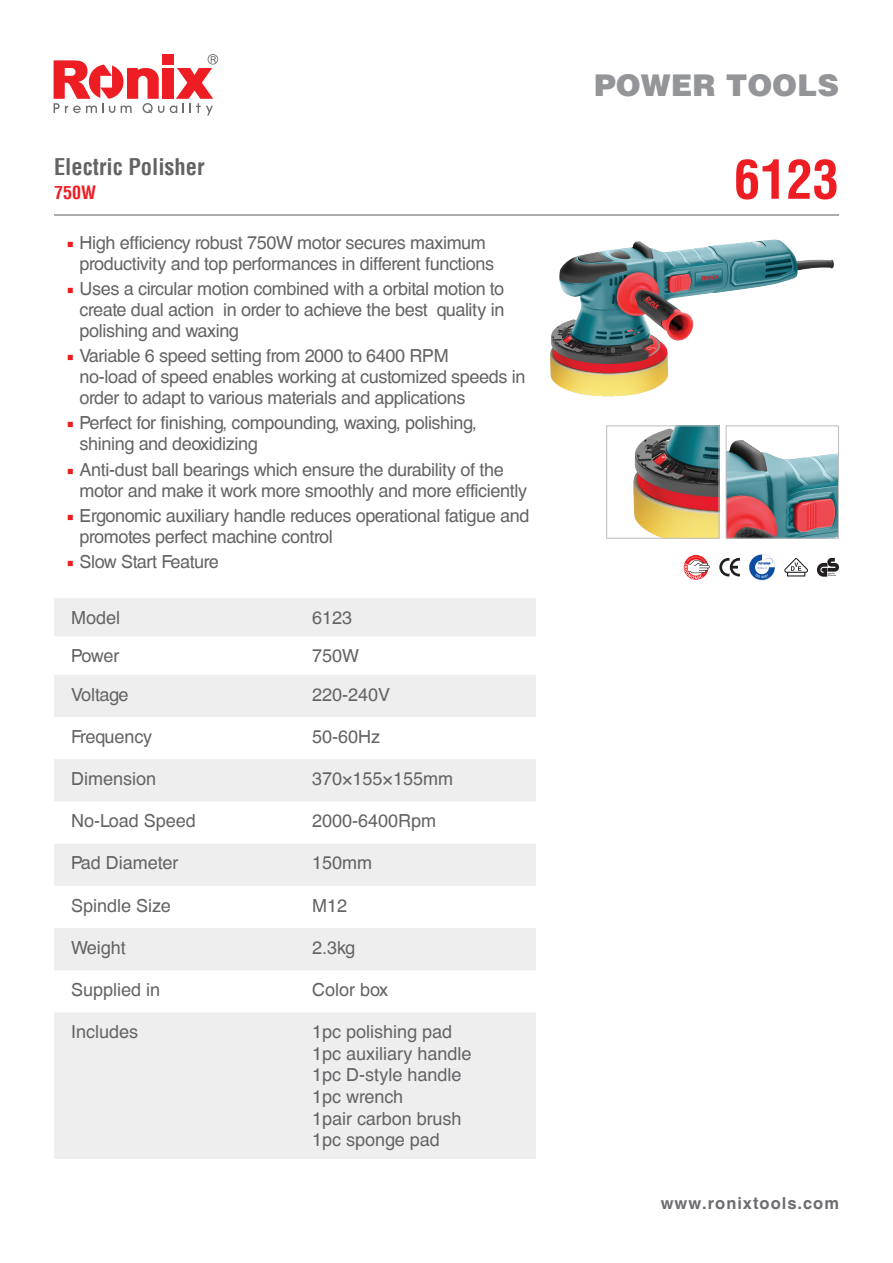
<style>
.page{position:relative;width:893px;height:1263px;background:#fff}
.page>*{position:absolute;margin:0;border:0;box-sizing:border-box;transform-origin:0 0}
.t1{font:700 condensed 52.5px "Helvetica LT";color:#ee1d23}
.t2{font:900 30px "Helvetica LT";color:#939598}
.t3{font:700 condensed 22.5px "Helvetica LT";color:#636366}
.t4{font:18px/21px "Helvetica CE";letter-spacing:-.02em;color:#636366}
.t5{font:18px/21.6px "Helvetica CE";color:#636366}
.t6{font:700 condensed 18px "Helvetica LT";color:#ee1d23}
.t7{font:700 16.5px "Helvetica CE";letter-spacing:.06em;color:#6c6d70}
.s1{font-family:"Minion Pro";color:#ee1d23}
</style>
<div class="page">
<svg style="left:170px;top:54px;width:48px;height:61px"></svg>
<div style="left:162px;top:68px;width:11px;height:31px;background:#ee1d23"></div>
<svg style="left:54px;top:60px;width:110px;height:53px"></svg>
<div style="left:162px;top:54px;width:11px;height:11px;background:#ee1d23"></div>
<svg style="left:54px;top:598px;width:482px;height:561px;fill:#eeeeef"></svg>
<hr style="left:54px;top:214px;width:785px;height:2px;background:#6c6d70">
<img style="left:550px;top:239px;width:284px;height:158px">
<img style="left:728px;top:440px;width:109px;height:97px">
<div style="left:726px;top:425px;width:113px;height:114px;border:1px solid #bcbdc0"></div>
<img style="left:633px;top:427px;width:85px;height:110px">
<div style="left:606px;top:425px;width:114px;height:114px;border:1px solid #bcbdc0"></div>
<svg style="left:749px;top:554px;width:26px;height:26px"></svg>
<svg style="left:719px;top:558px;width:21px;height:18px"></svg>
<svg style="left:683px;top:555px;width:27px;height:25px"></svg>
<svg style="left:817px;top:558px;width:22px;height:19px"></svg>
<svg style="left:784px;top:558px;width:24px;height:18px"></svg>
<p class="t3" style="left:54px;top:152px;width:152px">Electric Polisher</p>
<p class="t6" style="left:54px;top:181px;width:43px">750W</p>
<p class="t4" style="left:80px;top:232px;width:416px;text-indent:-13px"><span class="s1">■</span> High efficiency robust 750W motor secures maximum productivity and top performances in different functions</p>
<p class="t4" style="left:80px;top:278px;width:426px;text-align:justify;text-indent:-13px"><span class="s1">■</span> Uses a circular motion combined with a orbital motion to create dual action in order to achieve the best quality in polishing and waxing</p>
<p class="t4" style="left:80px;top:345px;width:447px;text-indent:-13px"><span class="s1">■</span> Variable 6 speed setting from 2000 to 6400 RPM<br>no-load of speed enables working at customized speeds in order to adapt to various materials and applications</p>
<p class="t4" style="left:80px;top:413px;width:399px;text-indent:-13px"><span class="s1">■</span> Perfect for finishing, compounding, waxing, polishing, shining and deoxidizing</p>
<p class="t4" style="left:80px;top:459px;width:449px;text-indent:-13px"><span class="s1">■</span> Anti-dust ball bearings which ensure the durability of the motor and make it work more smoothly and more efficiently</p>
<p class="t4" style="left:80px;top:505px;width:451px;text-indent:-13px"><span class="s1">■</span> Ergonomic auxiliary handle reduces operational fatigue and promotes perfect machine control</p>
<p class="t4" style="left:67px;top:551px;width:154px"><span class="s1">■</span> Slow Start Feature</p>
<p class="t4" style="left:71px;top:607px;width:51px">Model</p>
<p class="t4" style="left:312px;top:607px;width:42px">6123</p>
<p class="t4" style="left:71px;top:645px;width:50px">Power</p>
<p class="t4" style="left:312px;top:645px;width:49px">750W</p>
<p class="t4" style="left:71px;top:684px;width:59px">Voltage</p>
<p class="t4" style="left:312px;top:684px;width:80px">220-240V</p>
<p class="t4" style="left:71px;top:726px;width:83px">Frequency</p>
<p class="t4" style="left:312px;top:726px;width:70px">50-60Hz</p>
<p class="t5" style="left:71px;top:768px;width:87px">Dimension</p>
<p class="t5" style="left:312px;top:768px;width:143px">370×155×155mm</p>
<p class="t5" style="left:71px;top:810px;width:126px">No-Load Speed</p>
<p class="t5" style="left:312px;top:810px;width:126px">2000-6400Rpm</p>
<p class="t5" style="left:71px;top:852px;width:109px">Pad Diameter</p>
<p class="t4" style="left:312px;top:853px;width:62px">150mm</p>
<p class="t5" style="left:71px;top:895px;width:101px">Spindle Size</p>
<p class="t4" style="left:312px;top:895px;width:37px">M12</p>
<p class="t4" style="left:71px;top:937px;width:56px">Weight</p>
<p class="t4" style="left:312px;top:937px;width:45px">2.3kg</p>
<p class="t5" style="left:71px;top:979px;width:91px">Supplied in</p>
<p class="t5" style="left:312px;top:979px;width:78px">Color box</p>
<p class="t5" style="left:71px;top:1021px;width:69px">Includes</p>
<p class="t5" style="left:312px;top:1021px;width:161px">1pc polishing pad<br>1pc auxiliary handle<br>1pc D-style handle<br>1pc wrench<br>1pair carbon brush<br>1pc sponge pad</p>
<h2 class="t2" style="left:594px;top:65px;width:246px">POWER TOOLS</h2>
<h1 class="t1" style="left:734px;top:147px;width:107px">6123</h1>
<p class="t7" style="left:661px;top:1193px;width:180px">www.ronixtools.com</p>
</div>
